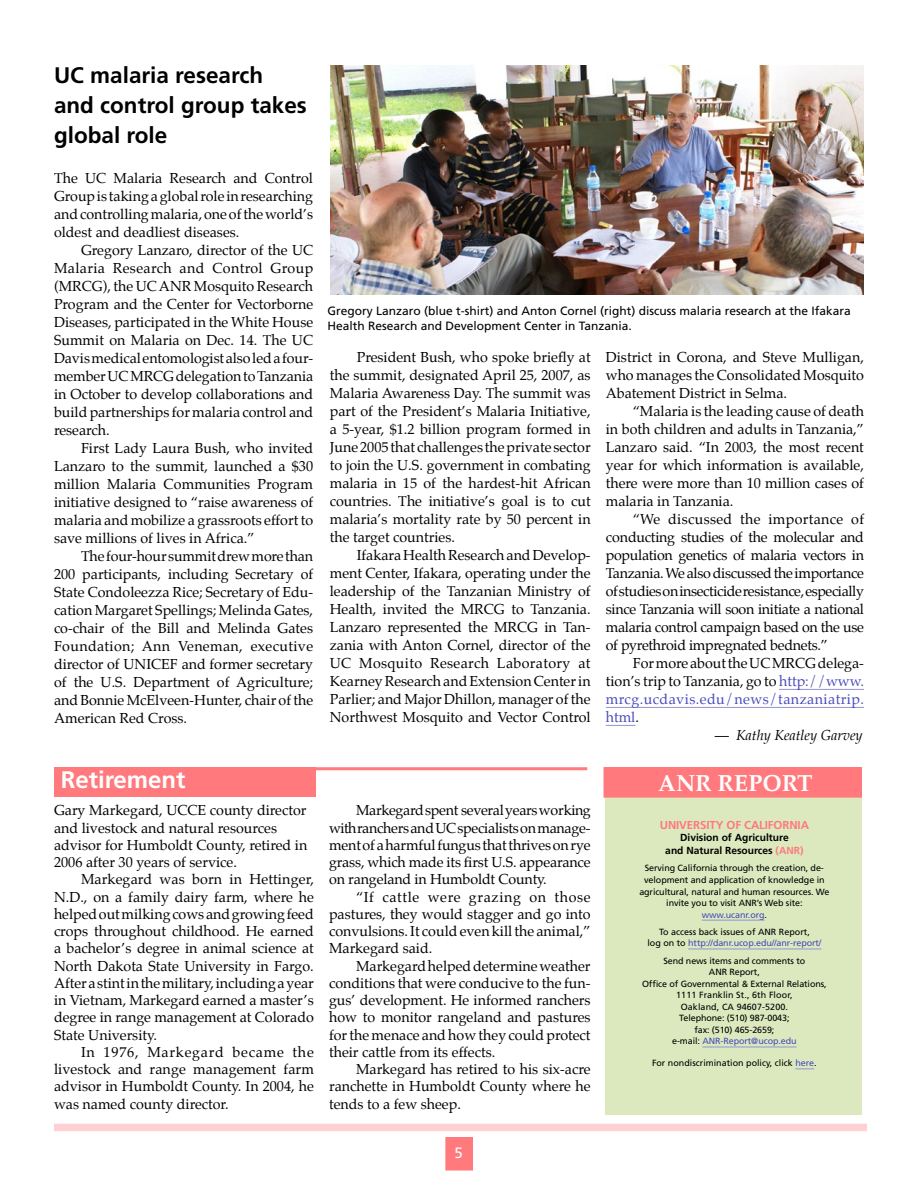
<style>
.page{position:relative;width:918px;height:1188px;background:#fff}
.page>*{position:absolute;margin:0;border:0;box-sizing:border-box;transform-origin:0 0}
.Hed16{font:700 24px "Frutiger";color:#fff}
.t1{font:700 23.1px "Palatino";color:#fff}
.Hed18{font:700 22.5px/30px "Frutiger";color:#000}
.t2{font:15px "Frutiger";color:#fff}
.BodyTXT2{font:14.25px/18px "Palatino";color:#000;text-align:justify}
.BodyTXT1{font:14.25px/18px "Palatino";color:#000;text-align:justify}
.BodyTXT2-2{font:italic 14.25px "Palatino";color:#000}
.photocredit{font:12px/15px "Frutiger";color:#000}
.t3{font:700 11.55px "Frutiger";letter-spacing:-.01em;color:#ff797d}
.t4{font:700 10.2px/12.8px "Frutiger";color:#000;text-align:center}
.t5{font:9px/11.6px "Frutiger";letter-spacing:-.01em;color:#000;text-align:center}
.s1{color:#484bba}
.s2{font-style:normal}
.s3{color:#ff797d}
</style>
<div class="page">
<div style="left:446px;top:1138px;width:26px;height:32px;background:#ff797d"></div>
<div style="left:446px;top:1137px;width:27px;height:33px;border:1px solid #ff797d"></div>
<div style="left:54px;top:1124px;width:813px;height:7px;background:#ffd0d1"></div>
<div style="left:54px;top:767px;width:262px;height:30px;background:#ff797d"></div>
<hr style="left:779px;top:689px;width:85px;height:1px;background:#9193d6">
<hr style="left:606px;top:707px;width:258px;height:1px;background:#9193d6">
<svg style="left:606px;top:725px;width:29px;height:1px"></svg>
<div style="left:605px;top:775px;width:257px;height:340px;background:#dce9be"></div>
<div style="left:604px;top:768px;width:257px;height:29px;background:#ff797d"></div>
<div style="left:604px;top:767px;width:258px;height:31px;border:1px solid #ff797d"></div>
<hr style="left:702px;top:920px;width:63px;height:1px;background:#9193d6">
<hr style="left:688px;top:949px;width:133px;height:1px;background:#9193d6">
<hr style="left:702px;top:1047px;width:95px;height:1px;background:#9193d6">
<svg style="left:795px;top:1069px;width:19px;height:1px"></svg>
<hr style="left:54px;top:767px;width:533px;height:3px;background:#ff797d">
<img style="left:331px;top:65px;width:533px;height:230px">
<p class="Hed18" style="left:54px;top:60px;width:254px">UC malaria research and control group takes global role</p>
<p class="BodyTXT1" style="left:54px;top:169px;width:261px">The UC Malaria Research and Control Group is taking a global role in researching and controlling malaria, one of the world’s oldest and deadliest diseases.</p>
<p class="BodyTXT2" style="left:54px;top:241px;width:261px;text-indent:27px">Gregory Lanzaro, director of the UC Malaria Research and Control Group (MRCG), the UC ANR Mosquito Research Program and the Center for Vectorborne Diseases, participated in the White House Summit on Malaria on Dec. 14. The UC Davis medical entomologist also led a four&shy;member UC MRCG delegation to Tanzania in October to develop collaborations and build partnerships for malaria control and research.</p>
<p class="BodyTXT2" style="left:54px;top:439px;width:261px;text-indent:27px">First Lady Laura Bush, who invited Lanzaro to the summit, launched a $30 million Malaria Communities Program initiative designed to “raise awareness of malaria and mobilize a grassroots effort to save millions of lives in Africa.”</p>
<p class="BodyTXT2" style="left:54px;top:547px;width:261px;text-indent:27px">The four-hour summit drew more than 200 participants, including Secretary of State Condoleezza Rice; Secretary of Edu&shy;cation Margaret Spellings; Melinda Gates, co-chair of the Bill and Melinda Gates Foundation; Ann Veneman, executive director of UNICEF and former secretary of the U.S. Department of Agriculture; and Bonnie McElveen-Hunter, chair of the American Red Cross.</p>
<p class="Hed16" style="left:61px;top:766px;width:126px">Retirement</p>
<p class="BodyTXT2" style="left:54px;top:802px;width:255px;line-height:17.2px;text-align:left">Gary Markegard, UCCE county director and livestock and natural resources advisor for Humboldt County, retired in 2006 after 30 years of service.</p>
<p class="BodyTXT2" style="left:54px;top:871px;width:261px;line-height:17.2px;text-indent:27px">Markegard was born in Hettinger, N.D., on a family dairy farm, where he helped out milking cows and growing feed crops throughout childhood. He earned a bachelor’s degree in animal science at North Dakota State University in Fargo.<br>After a stint in the military, including a year in Vietnam, Markegard earned a master’s degree in range management at Colorado State University.</p>
<p class="BodyTXT2" style="left:54px;top:1043px;width:261px;line-height:17.2px;text-indent:27px">In 1976, Markegard became the livestock and range management farm advisor in Humboldt County. In 2004, he was named county director.</p>
<p class="photocredit" style="left:327px;top:303px;width:525px">Gregory Lanzaro (blue t-shirt) and Anton Cornel (right) discuss malaria research at the Ifakara<br>Health Research and Development Center in Tanzania.</p>
<p class="BodyTXT2" style="left:330px;top:348px;width:262px;text-indent:27px">President Bush, who spoke briefly at the summit, designated April 25, 2007, as Malaria Awareness Day. The summit was part of the President’s Malaria Initiative, a 5-year, $1.2 billion program formed in June 2005 that challenges the private sector to join the U.S. government in combating malaria in 15 of the hardest-hit African countries. The initiative’s goal is to cut malaria’s mortality rate by 50 percent in the target countries.</p>
<p class="BodyTXT2" style="left:330px;top:546px;width:262px;text-indent:27px">Ifakara Health Research and Develop&shy;ment Center, Ifakara, operating under the leadership of the Tanzanian Ministry of Health, invited the MRCG to Tanzania.<br>Lanzaro represented the MRCG in Tan&shy;zania with Anton Cornel, director of the UC Mosquito Research Laboratory at Kearney Research and Extension Center in Parlier; and Major Dhillon, manager of the Northwest Mosquito and Vector Control</p>
<p class="BodyTXT2" style="left:329px;top:802px;width:263px;line-height:17.2px;text-indent:27px">Markegard spent several years working with ranchers and UC specialists on manage&shy;ment of a harmful fungus that thrives on rye grass, which made its first U.S. appearance on rangeland in Humboldt County.</p>
<p class="BodyTXT2" style="left:329px;top:888px;width:263px;line-height:17.2px;text-indent:27px">“If cattle were grazing on those pastures, they would stagger and go into convulsions. It could even kill the animal,” Markegard said.</p>
<p class="BodyTXT2" style="left:329px;top:957px;width:263px;line-height:17.2px;text-indent:27px">Markegard helped determine weather conditions that were conducive to the fun&shy;gus’ development. He informed ranchers how to monitor rangeland and pastures for the menace and how they could protect their cattle from its effects.</p>
<p class="BodyTXT2" style="left:329px;top:1061px;width:263px;line-height:17.2px;text-indent:27px">Markegard has retired to his six-acre ranchette in Humboldt County where he tends to a few sheep.</p>
<p class="t2" style="left:454px;top:1144px;width:10px">5</p>
<p class="BodyTXT2" style="left:606px;top:348px;width:260px">District in Corona, and Steve Mulligan, who manages the Consolidated Mosquito Abatement District in Selma.</p>
<p class="BodyTXT2" style="left:606px;top:402px;width:260px;text-indent:27px">“Malaria is the leading cause of death in both children and adults in Tanzania,” Lanzaro said. “In 2003, the most recent year for which information is available, there were more than 10 million cases of malaria in Tanzania.</p>
<p class="BodyTXT2" style="left:606px;top:510px;width:260px;text-indent:27px">“We discussed the importance of conducting studies of the molecular and population genetics of malaria vectors in Tanzania. We also discussed the importance of studies on insecticide resistance, especially since Tanzania will soon initiate a national malaria control campaign based on the use of pyrethroid impregnated bednets.”</p>
<p class="BodyTXT2" style="left:606px;top:654px;width:260px;text-indent:27px">For more about the UC MRCG delega&shy;tion’s trip to Tanzania, go to <span class="s1">http://www. mrcg.ucdavis.edu/news/tanzaniatrip. html</span>.</p>
<p class="BodyTXT2-2" style="left:715px;top:724px;width:150px"><span class="s2">—</span> Kathy Keatley Garvey</p>
<p class="t1" style="left:658px;top:764px;width:156px">ANR REPORT</p>
<p class="t3" style="left:660px;top:818px;width:151px">UNIVERSITY OF CALIFORNIA</p>
<p class="t4" style="left:665px;top:831px;width:140px">Division of Agriculture<br>and Natural Resources <span class="s3">(ANR)</span></p>
<p class="t5" style="left:639px;top:862px;width:192px">Serving California through the creation, de&shy;velopment and application of knowledge in agricultural, natural and human resources. We invite you to visit ANR’s Web site: <span class="s1">www.ucanr.org</span>.</p>
<p class="t5" style="left:647px;top:926px;width:176px">To access back issues of ANR Report,<br>log on to <span class="s1">http://danr.ucop.edu//anr-report/</span></p>
<p class="t5" style="left:642px;top:955px;width:186px">Send news items and comments to<br>ANR Report,<br>Office of Governmental &amp; External Relations,<br>1111 Franklin St., 6th Floor,<br>Oakland, CA 94607-5200.<br>Telephone: (510) 987-0043;<br>fax: (510) 465-2659;<br>e-mail: <span class="s1">ANR-Report@ucop.edu</span></p>
<p class="t5" style="left:652px;top:1057px;width:166px">For nondiscrimination policy, click <span class="s1">here</span>.</p>
</div>
